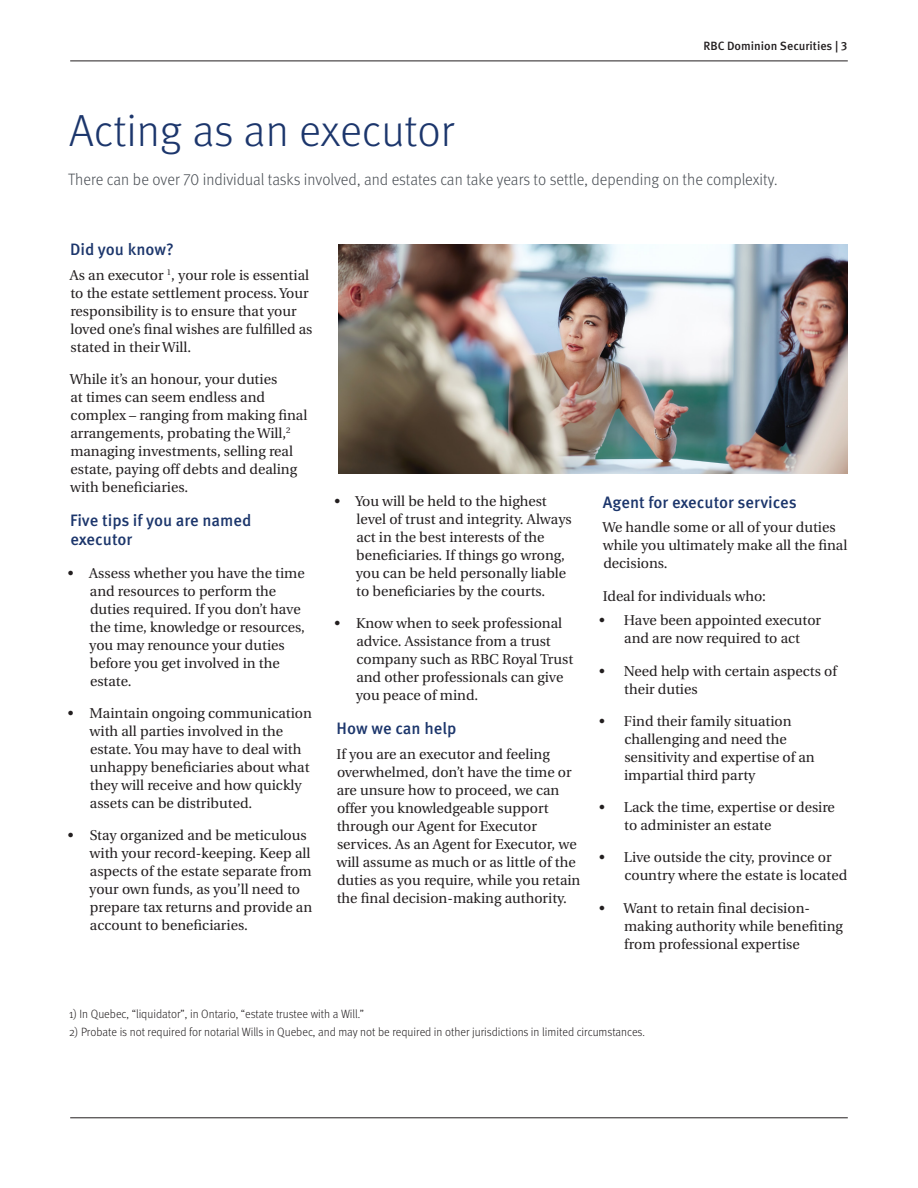
<style>
.page{position:relative;width:918px;height:1188px;background:#fff}
.page>*{position:absolute;margin:0;border:0;box-sizing:border-box;transform-origin:0 0}
.t1{font:300 45px "Meta OT";color:#1c366c}
._3-Intro_Text{font:300 16.5px "Meta OT";color:#494e54;scale:.95 1}
._5-Body_Copy{font:500 16.5px/19.5px "Meta OT";color:#1c366c}
._5-Body_Copy-2{font:14.25px/18px "Utopia";color:#231f20}
._5-Body_Copy-3{font:300 12px "Meta OT";color:#231f20;scale:.96 1}
.t2{font:500 12px "Meta OT";color:#231f20}
</style>
<div class="page">
<hr style="left:70px;top:61px;width:778px;height:1px;background:#231f20">
<hr style="left:70px;top:1118px;width:778px;height:1px;background:#231f20">
<img style="left:338px;top:245px;width:510px;height:229px">
<p class="t1" style="left:69px;top:104px;width:387px">Acting as an executor</p>
<p class="t2" style="left:703px;top:38px;width:146px">RBC Dominion Securities | 3</p>
<p class="_3-Intro_Text" style="left:68px;top:170px;width:748px">There can be over 70 individual tasks involved, and estates can take years to settle, depending on the complexity.</p>
<p class="_5-Body_Copy" style="left:70px;top:240px;width:105px">Did you know?</p>
<p class="_5-Body_Copy-2" style="left:70px;top:266px;width:244px">As an executor <sup>1</sup>, your role is essential to the estate settlement process. Your responsibility is to ensure that your loved one’s final wishes are fulfilled as stated in their Will.</p>
<p class="_5-Body_Copy-2" style="left:70px;top:371px;width:239px">While it’s an honour, your duties<br>at times can seem endless and complex – ranging from making final arrangements, probating the Will,<sup>2 </sup>managing investments, selling real estate, paying off debts and dealing with beneficiaries.</p>
<p class="_5-Body_Copy" style="left:70px;top:511px;width:183px">Five tips if you are named executor</p>
<p class="_5-Body_Copy-2" style="left:89px;top:564px;width:217px;text-indent:-21px">• Assess whether you have the time and resources to perform the duties required. If you don’t have the time, knowledge or resources, you may renounce your duties before you get involved in the estate.</p>
<p class="_5-Body_Copy-2" style="left:90px;top:704px;width:224px;text-indent:-22px">• Maintain ongoing communication with all parties involved in the estate. You may have to deal with unhappy beneficiaries about what they will receive and how quickly assets can be distributed.</p>
<p class="_5-Body_Copy-2" style="left:89px;top:827px;width:224px;text-indent:-21px">• Stay organized and be meticulous with your record-keeping. Keep all aspects of the estate separate from your own funds, as you’ll need to prepare tax returns and provide an account to beneficiaries.</p>
<p class="_5-Body_Copy-2" style="left:356px;top:492px;width:218px;text-indent:-21px">• You will be held to the highest level of trust and integrity. Always act in the best interests of the beneficiaries. If things go wrong, you can be held personally liable to beneficiaries by the courts.</p>
<p class="_5-Body_Copy-2" style="left:356px;top:615px;width:219px;text-indent:-21px">• Know when to seek professional advice. Assistance from a trust company such as RBC Royal Trust and other professionals can give you peace of mind.</p>
<p class="_5-Body_Copy" style="left:337px;top:719px;width:121px">How we can help</p>
<p class="_5-Body_Copy-2" style="left:337px;top:745px;width:245px">If you are an executor and feeling overwhelmed, don’t have the time or are unsure how to proceed, we can offer you knowledgeable support through our Agent for Executor services. As an Agent for Executor, we will assume as much or as little of the duties as you require, while you retain the final decision-making authority.</p>
<p class="_5-Body_Copy" style="left:603px;top:492px;width:195px">Agent for executor services</p>
<p class="_5-Body_Copy-2" style="left:603px;top:519px;width:246px">We handle some or all of your duties while you ultimately make all the final decisions.</p>
<p class="_5-Body_Copy-2" style="left:603px;top:587px;width:165px">Ideal for individuals who:</p>
<p class="_5-Body_Copy-2" style="left:599px;top:612px;width:223px;text-align:center">• Have been appointed executor and are now required to act</p>
<p class="_5-Body_Copy-2" style="left:624px;top:662px;width:214px;text-indent:-25px">• Need help with certain aspects of their duties</p>
<p class="_5-Body_Copy-2" style="left:624px;top:712px;width:192px;text-indent:-25px">• Find their family situation challenging and need the sensitivity and expertise of an impartial third party</p>
<p class="_5-Body_Copy-2" style="left:624px;top:799px;width:212px;text-indent:-25px">• Lack the time, expertise or desire to administer an estate</p>
<p class="_5-Body_Copy-2" style="left:624px;top:849px;width:224px;text-indent:-25px">• Live outside the city, province or country where the estate is located</p>
<p class="_5-Body_Copy-2" style="left:624px;top:899px;width:220px;text-indent:-25px">• Want to retain final decision&shy;making authority while benefiting from professional expertise</p>
<p class="_5-Body_Copy-3" style="left:69px;top:1007px;width:309px">1) In Quebec, “liquidator”, in Ontario, “estate trustee with a Will.”</p>
<p class="_5-Body_Copy-3" style="left:69px;top:1025px;width:602px">2) Probate is not required for notarial Wills in Quebec, and may not be required in other jurisdictions in limited circumstances.</p>
</div>
